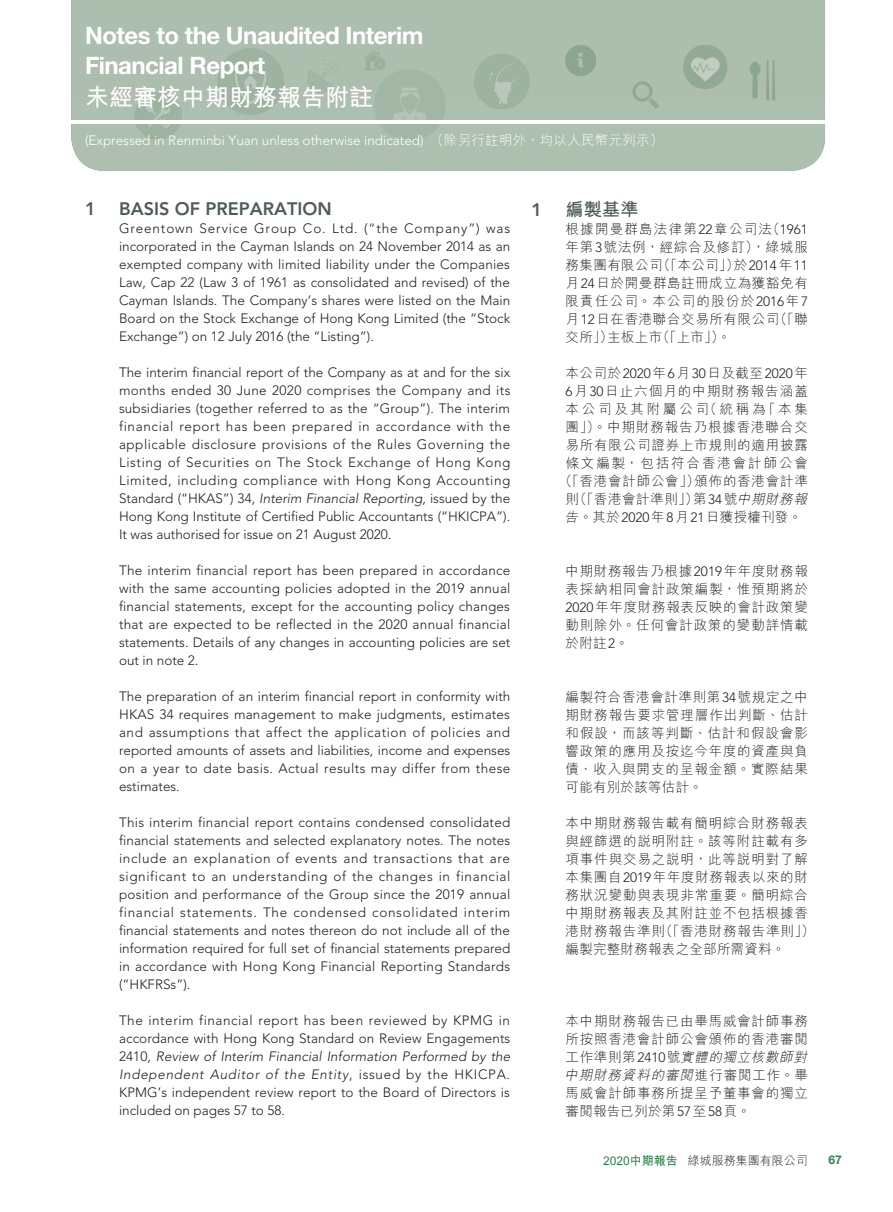
<style>
.page{position:relative;width:893px;height:1212px;background:#fff}
.page>*{position:absolute;margin:0;border:0;box-sizing:border-box;transform-origin:0 0}
.t1{font:700 24px "Helvetica Neue LT Std";letter-spacing:-.02em;color:#fff}
.t2{font:700 24px "M Hei HK";color:#fff}
._01_H1_E{font:800 18px "Avenir LT Std";color:#4d5c54}
._001_H1_C{font:700 18px "M Hei HK";color:#4d5c54}
._001_H1_C-2{font:800 18px "Avenir LT Std";color:#4d5c54}
._00_txt_E{font:300 13.5px/18px "Avenir LT Std";color:#231f20;text-align:justify}
._000_txt_C{font:300 13.5px/18px "M Hei HK";letter-spacing:.06em;color:#231f20;text-align:justify}
._00_txt_E-2{font:300 13.5px "Avenir LT Std";color:#fff}
.t3{font:300 12px "M Hei HK";color:#231f20}
.t4{font:700 12px "Helvetica Neue LT Std";color:#298449}
.s1{font-family:"M Hei HK"}
.s2{font-style:italic}
.s3{font-family:"Avenir LT Std"}
.s4{font-weight:700;color:#298449}
</style>
<div class="page">
<img style="left:71px;top:0;width:754px;height:171px">
<hr style="left:60px;top:120px;width:779px;height:4px;background:#fff">
<p class="t1" style="left:85px;top:21px;width:340px">Notes to the Unaudited Interim</p>
<p class="t1" style="left:85px;top:51px;width:182px">Financial Report</p>
<p class="t2" style="left:85px;top:80px;width:290px">未經審核中期財務報告附註</p>
<p class="_00_txt_E-2" style="left:85px;top:132px;width:580px">(Expressed in Renminbi Yuan unless otherwise indicated) <span class="s1">（除另行註明外，均以人民幣元列示）</span></p>
<p class="_01_H1_E" style="left:85px;top:198px;width:12px">1</p>
<p class="_01_H1_E" style="left:119px;top:198px;width:214px">BASIS OF PREPARATION</p>
<p class="_00_txt_E" style="left:119px;top:219px;width:393px">Greentown Service Group Co. Ltd. (“the Company”) was incorporated in the Cayman Islands on 24 November 2014 as an exempted company with limited liability under the Companies Law, Cap 22 (Law 3 of 1961 as consolidated and revised) of the Cayman Islands. The Company’s shares were listed on the Main Board on the Stock Exchange of Hong Kong Limited (the “Stock Exchange”) on 12 July 2016 (the “Listing”).</p>
<p class="_00_txt_E" style="left:119px;top:363px;width:393px">The interim financial report of the Company as at and for the six months ended 30 June 2020 comprises the Company and its subsidiaries (together referred to as the “Group”). The interim financial report has been prepared in accordance with the applicable disclosure provisions of the Rules Governing the Listing of Securities on The Stock Exchange of Hong Kong Limited, including compliance with Hong Kong Accounting Standard (“HKAS”) 34, <span class="s2">Interim Financial Reporting</span>, issued by the Hong Kong Institute of Certified Public Accountants (“HKICPA”).<br>It was authorised for issue on 21 August 2020.</p>
<p class="_00_txt_E" style="left:119px;top:561px;width:393px">The interim financial report has been prepared in accordance with the same accounting policies adopted in the 2019 annual financial statements, except for the accounting policy changes that are expected to be reflected in the 2020 annual financial statements. Details of any changes in accounting policies are set out in note 2.</p>
<p class="_00_txt_E" style="left:119px;top:687px;width:393px">The preparation of an interim financial report in conformity with HKAS 34 requires management to make judgments, estimates and assumptions that affect the application of policies and reported amounts of assets and liabilities, income and expenses on a year to date basis. Actual results may differ from these estimates.</p>
<p class="_00_txt_E" style="left:119px;top:813px;width:393px">This interim financial report contains condensed consolidated financial statements and selected explanatory notes. The notes include an explanation of events and transactions that are significant to an understanding of the changes in financial position and performance of the Group since the 2019 annual financial statements. The condensed consolidated interim financial statements and notes thereon do not include all of the information required for full set of financial statements prepared in accordance with Hong Kong Financial Reporting Standards (“HKFRSs”).</p>
<p class="_00_txt_E" style="left:119px;top:1011px;width:393px">The interim financial report has been reviewed by KPMG in accordance with Hong Kong Standard on Review Engagements 2410, <span class="s2">Review of Interim Financial Information Performed by the Independent Auditor of the Entity</span>, issued by the HKICPA.<br>KPMG’s independent review report to the Board of Directors is included on pages 57 to 58.</p>
<p class="_001_H1_C-2" style="left:531px;top:199px;width:12px">1</p>
<p class="_001_H1_C" style="left:566px;top:196px;width:75px">編製基準</p>
<p class="_000_txt_C" style="left:565px;top:220px;width:244px">根據開曼群島法律第<span class="s3">22</span>章公司法（<span class="s3">1961</span>年第<span class="s3">3</span>號法例，經綜合及修訂），綠城服務集團有限公司（「本公司」）於<span class="s3">2014</span>年<span class="s3">11</span>月<span class="s3">24</span>日於開曼群島註冊成立為獲豁免有限責任公司。本公司的股份於<span class="s3">2016</span>年<span class="s3">7</span>月<span class="s3">12</span>日在香港聯合交易所有限公司（「聯交所」）主板上市（「上市」）。</p>
<p class="_000_txt_C" style="left:559px;top:364px;width:252px;text-align:center">本公司於<span class="s3">2020</span>年<span class="s3">6</span>月<span class="s3">30</span>日及截至<span class="s3">2020</span>年<br><span class="s3">6</span>月<span class="s3">30</span>日止六個月的中期財務報告涵蓋本公司及其附屬公司（統稱為「本集團」）。中期財務報告乃根據香港聯合交易所有限公司證券上市規則的適用披露條文編製，包括符合香港會計師公會（「香港會計師公會」）頒佈的香港會計準則（「香港會計準則」）第<span class="s3">34</span>號<span class="s2">中期財務報告</span>。其於<span class="s3">2020</span>年<span class="s3">8</span>月<span class="s3">21</span>日獲授權刊發。</p>
<p class="_000_txt_C" style="left:565px;top:562px;width:244px">中期財務報告乃根據<span class="s3">2019</span>年年度財務報表採納相同會計政策編製，惟預期將於<span class="s3">2020</span>年年度財務報表反映的會計政策變動則除外。任何會計政策的變動詳情載於附註<span class="s3">2</span>。</p>
<p class="_000_txt_C" style="left:565px;top:688px;width:244px">編製符合香港會計準則第<span class="s3">34</span>號規定之中期財務報告要求管理層作出判斷、估計和假設，而該等判斷、估計和假設會影響政策的應用及按迄今年度的資產與負債、收入與開支的呈報金額。實際結果可能有別於該等估計。</p>
<p class="_000_txt_C" style="left:565px;top:814px;width:251px;text-align:left">本中期財務報告載有簡明綜合財務報表與經篩選的說明附註。該等附註載有多項事件與交易之說明，此等說明對了解本集團自<span class="s3">2019</span>年年度財務報表以來的財務狀況變動與表現非常重要。簡明綜合中期財務報表及其附註並不包括根據香港財務報告準則（「香港財務報告準則」）編製完整財務報表之全部所需資料。</p>
<p class="_000_txt_C" style="left:564px;top:1012px;width:247px;text-align:left">本中期財務報告已由畢馬威會計師事務所按照香港會計師公會頒佈的香港審閱工作準則第<span class="s3">2410</span>號<span class="s2">實體的獨立核數師對中期財務資料的審閱</span>進行審閱工作。畢馬威會計師事務所提呈予董事會的獨立審閱報告已列於第<span class="s3">57</span>至<span class="s3">58</span>頁。</p>
<p class="t3" style="left:603px;top:1154px;width:206px"><span class="s4">2020中期報告</span> 綠城服務集團有限公司</p>
<p class="t4" style="left:829px;top:1152px;width:15px">67</p>
</div>
